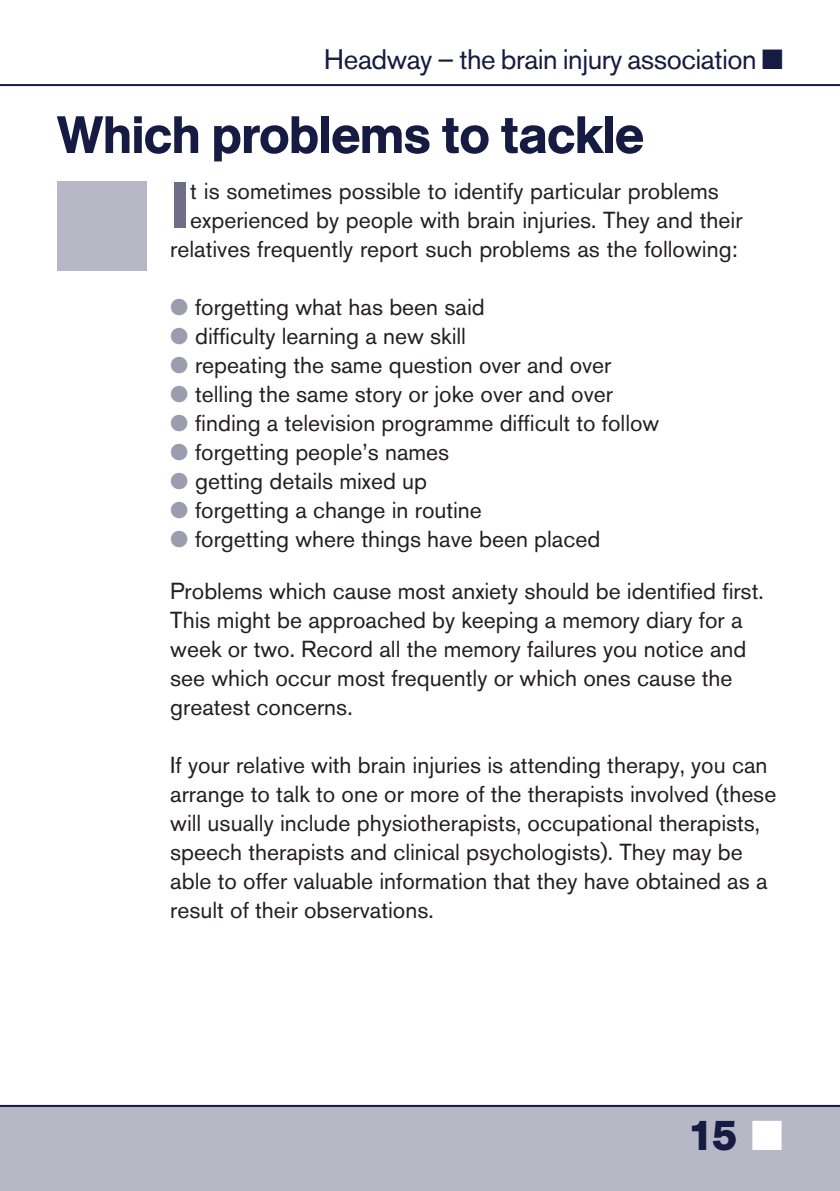
<style>
.page{position:relative;width:840px;height:1191px;background:#fff}
.page>*{position:absolute;margin:0;border:0;box-sizing:border-box;transform-origin:0 0}
.t1{font:700 64px "Akzidenz Grotesk BE";color:#706d87}
.t2{font:500 52px "AG Book BQ";letter-spacing:-.01em;color:#151b42}
.t3{font:700 42px "AG Book BQ";color:#151b42}
.t4{font:28px "Akzidenz Grotesk BE";letter-spacing:-.015em;color:#151b42}
.t5{font:23px/29px "Akzidenz Grotesk BE";color:#231f20}
.s1{color:#9d9bae}
.s2{color:#fff}
</style>
<div class="page">
<div style="left:0;top:1106px;width:839px;height:85px;background:#b8b7c5"></div>
<hr style="left:0;top:84px;width:839px;height:2px;background:#151b42">
<hr style="left:0;top:1105px;width:839px;height:2px;background:#151b42">
<div style="left:57px;top:181px;width:90px;height:90px;background:#b8b7c5"></div>
<p class="t4" style="left:324px;top:49px;width:460px">Headway – the brain injury association ■</p>
<h2 class="t2" style="left:57px;top:106px;width:588px">Which problems to tackle</h2>
<h1 class="t1" style="left:170px;top:180px;width:22px">I</h1>
<p class="t5" style="left:190px;top:179px;width:530px">t is sometimes possible to identify particular problems</p>
<p class="t5" style="left:190px;top:208px;width:553px">experienced by people with brain injuries. They and their</p>
<p class="t5" style="left:170px;top:237px;width:568px">relatives frequently report such problems as the following:</p>
<p class="t5" style="left:170px;top:294px;width:316px"><span class="s1">●</span> forgetting what has been said</p>
<p class="t5" style="left:170px;top:323px;width:297px"><span class="s1">●</span> difficulty learning a new skill</p>
<p class="t5" style="left:170px;top:352px;width:442px"><span class="s1">●</span> repeating the same question over and over</p>
<p class="t5" style="left:170px;top:381px;width:444px"><span class="s1">●</span> telling the same story or joke over and over</p>
<p class="t5" style="left:170px;top:410px;width:490px"><span class="s1">●</span> finding a television programme difficult to follow</p>
<p class="t5" style="left:170px;top:439px;width:280px"><span class="s1">●</span> forgetting people’s names</p>
<p class="t5" style="left:170px;top:468px;width:258px"><span class="s1">●</span> getting details mixed up</p>
<p class="t5" style="left:170px;top:497px;width:313px"><span class="s1">●</span> forgetting a change in routine</p>
<p class="t5" style="left:170px;top:526px;width:431px"><span class="s1">●</span> forgetting where things have been placed</p>
<p class="t5" style="left:170px;top:578px;width:594px">Problems which cause most anxiety should be identified first.<br>This might be approached by keeping a memory diary for a week or two. Record all the memory failures you notice and see which occur most frequently or which ones cause the greatest concerns.</p>
<p class="t5" style="left:170px;top:752px;width:607px">If your relative with brain injuries is attending therapy, you can arrange to talk to one or more of the therapists involved (these will usually include physiotherapists, occupational therapists, speech therapists and clinical psychologists). They may be able to offer valuable information that they have obtained as a result of their observations.</p>
<h3 class="t3" style="left:688px;top:1112px;width:96px">15 <span class="s2">■</span></h3>
</div>
